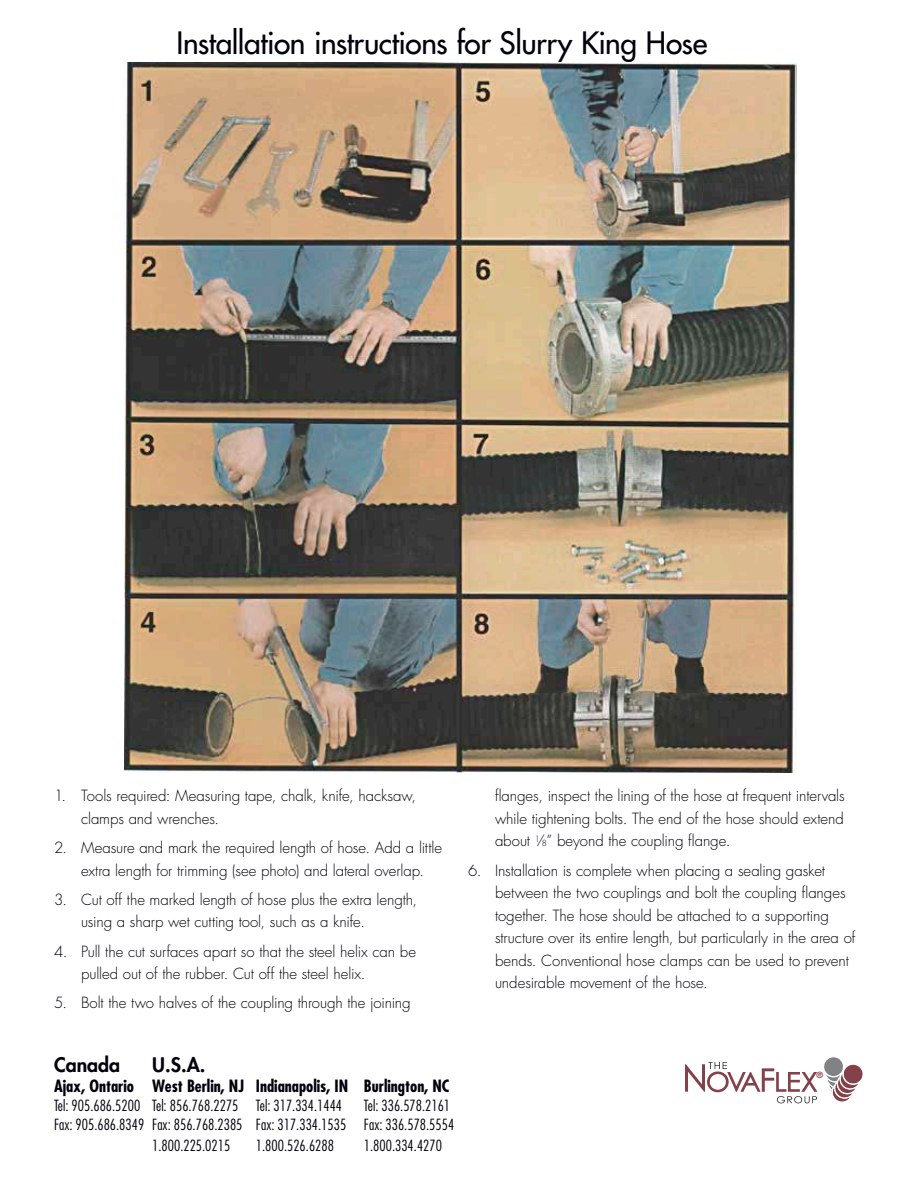
<style>
.page{position:relative;width:918px;height:1188px;background:#fff}
.page>*{position:absolute;margin:0;border:0;box-sizing:border-box;transform-origin:0 0}
.t1{font:500 30px "Futura Std";letter-spacing:-.015em;color:#01020b}
.t2{font:800 19.5px "Futura Std";color:#01020b}
.t3{font:700 condensed 16.5px "Futura Std";color:#01020b}
.t4{font:300 15px/22.5px "Futura Std";letter-spacing:-.005em;color:#01020b}
.t5{font:300 condensed 15px/18.9px "Futura Std";color:#01020b;text-align:right}
.t6{font:700 8.25px "Futura Std";color:#84414a}
.s1{font-size:8.25px}
</style>
<div class="page">
<img style="left:124px;top:63px;width:672px;height:710px">
<svg style="left:685px;top:1062px;width:132px;height:41px"></svg>
<svg style="left:824px;top:1057px;width:39px;height:45px"></svg>
<h1 class="t1" style="left:177px;top:24px;width:532px">Installation instructions for Slurry King Hose</h1>
<p class="t4" style="left:81px;top:785px;width:337px;text-indent:-27px">1. Tools required: Measuring tape, chalk, knife, hacksaw, clamps and wrenches.</p>
<p class="t4" style="left:81px;top:837px;width:363px;text-indent:-27px">2. Measure and mark the required length of hose. Add a little extra length for trimming (see photo) and lateral overlap.</p>
<p class="t4" style="left:81px;top:889px;width:338px;text-indent:-27px">3. Cut off the marked length of hose plus the extra length, using a sharp wet cutting tool, such as a knife.</p>
<p class="t4" style="left:81px;top:940px;width:337px;text-indent:-27px">4. Pull the cut surfaces apart so that the steel helix can be pulled out of the rubber. Cut off the steel helix.</p>
<p class="t4" style="left:54px;top:992px;width:358px">5. Bolt the two halves of the coupling through the joining</p>
<p class="t4" style="left:495px;top:785px;width:351px;text-align:justify">flanges, inspect the lining of the hose at frequent intervals while tightening bolts. The end of the hose should extend about <sup>1</sup>⁄<span class="s1">8</span>” beyond the coupling flange.</p>
<p class="t4" style="left:495px;top:859px;width:362px;text-indent:-27px">6. Installation is complete when placing a sealing gasket between the two couplings and bolt the coupling flanges together. The hose should be attached to a supporting structure over its entire length, but particularly in the area of bends. Conventional hose clamps can be used to prevent undesirable movement of the hose.</p>
<h2 class="t2" style="left:54px;top:1053px;width:68px">Canada</h2>
<h2 class="t2" style="left:152px;top:1053px;width:55px">U.S.A.</h2>
<p class="t3" style="left:54px;top:1076px;width:397px">Ajax, Ontario West Berlin, NJ Indianapolis, IN Burlington, NC</p>
<p class="t5" style="left:54px;top:1096px;width:290px">Tel: 905.686.5200 Tel: 856.768.2275 Tel: 317.334.1444</p>
<p class="t5" style="left:54px;top:1096px;width:402px">Tel: 336.578.2161<br>Fax: 905.686.8349 Fax: 856.768.2385 Fax: 317.334.1535 Fax: 336.578.5554</p>
<p class="t5" style="left:152px;top:1136px;width:80px">1.800.225.0215</p>
<p class="t5" style="left:256px;top:1136px;width:79px">1.800.526.6288</p>
<p class="t5" style="left:364px;top:1136px;width:79px">1.800.334.4270</p>
<p class="t6" style="left:817px;top:1070px;width:8px">®</p>
</div>
